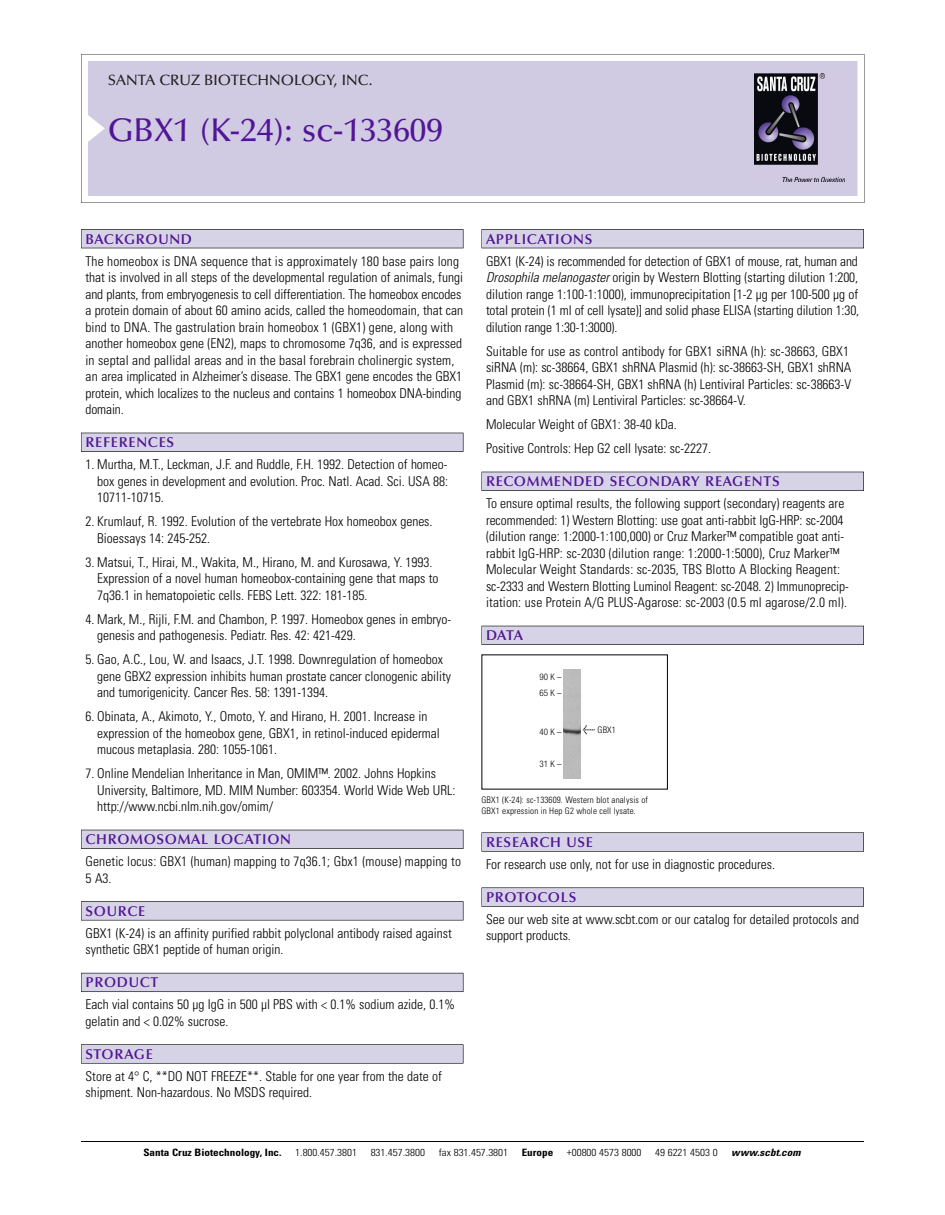
<style>
.page{position:relative;width:945px;height:1215px;background:#fff}
.page>*{position:absolute;margin:0;border:0;box-sizing:border-box;transform-origin:0 0}
.t1{font:500 33px "Optima";color:#511695}
.t2{font:500 15px "Optima";color:#231f20}
.t3{font:600 14.25px "Optima";letter-spacing:.05em;color:#511695}
.t4{font:300 condensed 13.5px/16.5px "Univers";color:#000}
.t5{font:300 condensed 10.2px "Univers";color:#000;scale:1.1 1}
.t6{font:700 condensed 10.2px "Univers";color:#000;scale:1.1 1}
.t7{font:italic 700 condensed 10.2px "Univers";letter-spacing:.005em;color:#000;scale:1.1 1}
.t8{font:300 condensed 9px/10.5px "Univers";letter-spacing:.015em;color:#000}
.t9{font:300 condensed 9px/16.5px "Helvetica Neue";letter-spacing:.13em;color:#000}
.s1{font-style:italic}
.s2{font-family:"Meta Plus";font-weight:400;font-stretch:normal;font-size:10.5px}
</style>
<div class="page">
<svg style="left:81px;top:54px;width:783px;height:149px"></svg>
<div style="left:88px;top:61px;width:769px;height:135px;background:#d1cae3"></div>
<img style="left:755px;top:74px;width:90px;height:108px">
<div style="left:81px;top:229px;width:382px;height:19px;background:#525156"></div>
<div style="left:81px;top:230px;width:382px;height:18px;background:#d7d3e7"></div>
<div style="left:81px;top:433px;width:382px;height:19px;background:#515055"></div>
<div style="left:81px;top:433px;width:382px;height:18px;background:#d7d3e7"></div>
<div style="left:81px;top:830px;width:382px;height:19px;background:#525158"></div>
<div style="left:81px;top:830px;width:382px;height:18px;background:#d7d3e7"></div>
<div style="left:81px;top:901px;width:382px;height:19px;background:#575759"></div>
<div style="left:81px;top:902px;width:382px;height:18px;background:#d7d3e7"></div>
<div style="left:81px;top:973px;width:382px;height:19px;background:#5b5a62"></div>
<div style="left:81px;top:973px;width:382px;height:18px;background:#d7d3e7"></div>
<div style="left:81px;top:1044px;width:382px;height:20px;background:#666667"></div>
<div style="left:81px;top:1045px;width:382px;height:18px;background:#d7d3e7"></div>
<div style="left:482px;top:229px;width:382px;height:19px;background:#525156"></div>
<div style="left:482px;top:230px;width:381px;height:18px;background:#d7d3e7"></div>
<div style="left:482px;top:472px;width:382px;height:19px;background:#515055"></div>
<div style="left:482px;top:472px;width:381px;height:18px;background:#d7d3e7"></div>
<div style="left:482px;top:626px;width:382px;height:19px;background:#525158"></div>
<div style="left:482px;top:626px;width:381px;height:18px;background:#d7d3e7"></div>
<div style="left:482px;top:832px;width:382px;height:20px;background:#616161"></div>
<div style="left:482px;top:833px;width:381px;height:18px;background:#d7d3e7"></div>
<svg style="left:482px;top:887px;width:382px;height:20px"></svg>
<div style="left:482px;top:888px;width:381px;height:18px;background:#d7d3e7"></div>
<hr style="left:81px;top:1141px;width:783px;height:1px;background:#000">
<div style="left:564px;top:669px;width:17px;height:110px;background:#bbb"></div>
<p class="t2" style="left:108px;top:74px;width:266px">SANTA CRUZ BIOTECHNOLOGY, INC.</p>
<h1 class="t1" style="left:108px;top:117px;width:336px">GBX1 (K-24): sc-133609</h1>
<p class="t3" style="left:86px;top:233px;width:108px">BACKGROUND</p>
<p class="t4" style="left:86px;top:254px;width:379px">The homeobox is DNA sequence that is approximately 180 base pairs long that is involved in all steps of the developmental regulation of animals, fungi and plants, from embryogenesis to cell differentiation. The homeobox encodes a protein domain of about 60 amino acids, called the homeodomain, that can bind to DNA. The gastrulation brain homeobox 1 (GBX1) gene, along with another homeobox gene (EN2), maps to chromosome 7q36, and is expressed in septal and pallidal areas and in the basal forebrain cholinergic system, an area implicated in Alzheimer’s disease. The GBX1 gene encodes the GBX1 protein, which localizes to the nucleus and contains 1 homeobox DNA-binding domain.</p>
<p class="t3" style="left:86px;top:437px;width:90px">REFERENCES</p>
<p class="t4" style="left:97px;top:457px;width:352px;text-align:justify;text-indent:-12px">1. Murtha, M.T., Leckman, J.F. and Ruddle, F.H. 1992. Detection of homeo&shy;box genes in development and evolution. Proc. Natl. Acad. Sci. USA 88:<br>10711-10715.</p>
<p class="t4" style="left:97px;top:514px;width:337px;text-indent:-12px">2. Krumlauf, R. 1992. Evolution of the vertebrate Hox homeobox genes.<br>Bioessays 14: 245-252.</p>
<p class="t4" style="left:97px;top:555px;width:343px;text-indent:-12px">3. Matsui, T., Hirai, M., Wakita, M., Hirano, M. and Kurosawa, Y. 1993.<br>Expression of a novel human homeobox-containing gene that maps to<br>7q36.1 in hematopoietic cells. FEBS Lett. 322: 181-185.</p>
<p class="t4" style="left:97px;top:612px;width:355px;text-indent:-12px">4. Mark, M., Rijli, F.M. and Chambon, P. 1997. Homeobox genes in embryo&shy;genesis and pathogenesis. Pediatr. Res. 42: 421-429.</p>
<p class="t4" style="left:97px;top:652px;width:355px;text-indent:-12px">5. Gao, A.C., Lou, W. and Isaacs, J.T. 1998. Downregulation of homeobox gene GBX2 expression inhibits human prostate cancer clonogenic ability and tumorigenicity. Cancer Res. 58: 1391-1394.</p>
<p class="t4" style="left:97px;top:709px;width:344px;text-indent:-12px">6. Obinata, A., Akimoto, Y., Omoto, Y. and Hirano, H. 2001. Increase in expression of the homeobox gene, GBX1, in retinol-induced epidermal mucous metaplasia. 280: 1055-1061.</p>
<p class="t4" style="left:97px;top:766px;width:360px;text-indent:-12px">7. Online Mendelian Inheritance in Man, OMIM™. 2002. Johns Hopkins<br>University, Baltimore, MD. MIM Number: 603354. World Wide Web URL: http://www.ncbi.nlm.nih.gov/omim/</p>
<p class="t3" style="left:86px;top:834px;width:207px">CHROMOSOMAL LOCATION</p>
<p class="t4" style="left:86px;top:854px;width:377px">Genetic locus: GBX1 (human) mapping to 7q36.1; Gbx1 (mouse) mapping to<br>5 A3.</p>
<p class="t3" style="left:86px;top:905px;width:61px">SOURCE</p>
<p class="t4" style="left:86px;top:926px;width:368px">GBX1 (K-24) is an affinity purified rabbit polyclonal antibody raised against synthetic GBX1 peptide of human origin.</p>
<p class="t3" style="left:86px;top:977px;width:74px">PRODUCT</p>
<p class="t4" style="left:86px;top:997px;width:371px">Each vial contains 50 µg IgG in 500 µl PBS with &lt; 0.1% sodium azide, 0.1% gelatin and &lt; 0.02% sucrose.</p>
<p class="t3" style="left:86px;top:1048px;width:69px">STORAGE</p>
<p class="t4" style="left:86px;top:1069px;width:358px">Store at 4° C, **DO NOT FREEZE**. Stable for one year from the date of shipment. Non-hazardous. No MSDS required.</p>
<p class="t3" style="left:486px;top:233px;width:108px">APPLICATIONS</p>
<p class="t4" style="left:486px;top:254px;width:375px;text-align:justify">GBX1 (K-24) is recommended for detection of GBX1 of mouse, rat, human and <span class="s1">Drosophila melanogaster</span> origin by Western Blotting (starting dilution 1:200, dilution range 1:100-1:1000), immunoprecipitation [1-2 µg per 100-500 µg of total protein (1 ml of cell lysate)] and solid phase ELISA (starting dilution 1:30, dilution range 1:30-1:3000).</p>
<p class="t4" style="left:486px;top:344px;width:367px">Suitable for use as control antibody for GBX1 siRNA (h): sc-38663, GBX1 siRNA (m): sc-38664, GBX1 shRNA Plasmid (h): sc-38663-SH, GBX1 shRNA Plasmid (m): sc-38664-SH, GBX1 shRNA (h) Lentiviral Particles: sc-38663-V and GBX1 shRNA (m) Lentiviral Particles: sc-38664-V.</p>
<p class="t4" style="left:486px;top:413px;width:227px;line-height:24px">Molecular Weight of GBX1: 38-40 kDa.<br>Positive Controls: Hep G2 cell lysate: sc-2227.</p>
<p class="t3" style="left:486px;top:476px;width:295px">RECOMMENDED SECONDARY REAGENTS</p>
<p class="t4" style="left:486px;top:496px;width:364px">To ensure optimal results, the following support (secondary) reagents are recommended: 1) Western Blotting: use goat anti-rabbit IgG-HRP: sc-2004 (dilution range: 1:2000-1:100,000) or Cruz Marker™ compatible goat anti&shy;rabbit IgG-HRP: sc-2030 (dilution range: 1:2000-1:5000), Cruz Marker™ Molecular Weight Standards: sc-2035, TBS Blotto A Blocking Reagent: sc-2333 and Western Blotting Luminol Reagent: sc-2048. 2) Immunoprecip&shy;itation: use Protein A/G PLUS-Agarose: sc-2003 (0.5 ml agarose/2.0 ml).</p>
<p class="t3" style="left:486px;top:630px;width:39px">DATA</p>
<p class="t9" style="left:540px;top:669px;width:24px">90K–<br>65K–</p>
<p class="t9" style="left:540px;top:724px;width:24px">40K–</p>
<p class="t9" style="left:540px;top:756px;width:24px">31K–</p>
<p class="t8" style="left:583px;top:725px;width:35px"><span class="s2">&lt;</span> GBX1</p>
<p class="t8" style="left:481px;top:796px;width:168px">GBX1 (K-24): sc-133609. Western blot analysis of<br>GBX1 expression in Hep G2 whole cell lysate.</p>
<p class="t3" style="left:486px;top:836px;width:109px">RESEARCH USE</p>
<p class="t4" style="left:486px;top:857px;width:290px">For research use only, not for use in diagnostic procedures.</p>
<p class="t3" style="left:486px;top:891px;width:92px">PROTOCOLS</p>
<p class="t4" style="left:486px;top:912px;width:375px">See our web site at www.scbt.com or our catalog for detailed protocols and support products.</p>
<p class="t6" style="left:143px;top:1148px;width:127px">Santa Cruz Biotechnology, Inc.</p>
<p class="t5" style="left:295px;top:1148px;width:58px">1.800.457.3801</p>
<p class="t5" style="left:371px;top:1148px;width:51px">831.457.3800</p>
<p class="t5" style="left:439px;top:1148px;width:65px">fax 831.457.3801</p>
<p class="t6" style="left:522px;top:1148px;width:30px">Europe</p>
<p class="t5" style="left:567px;top:1148px;width:69px">+00800 4573 8000</p>
<p class="t5" style="left:655px;top:1148px;width:58px">49 6221 4503 0</p>
<p class="t7" style="left:731px;top:1148px;width:64px">www.scbt.com</p>
</div>
